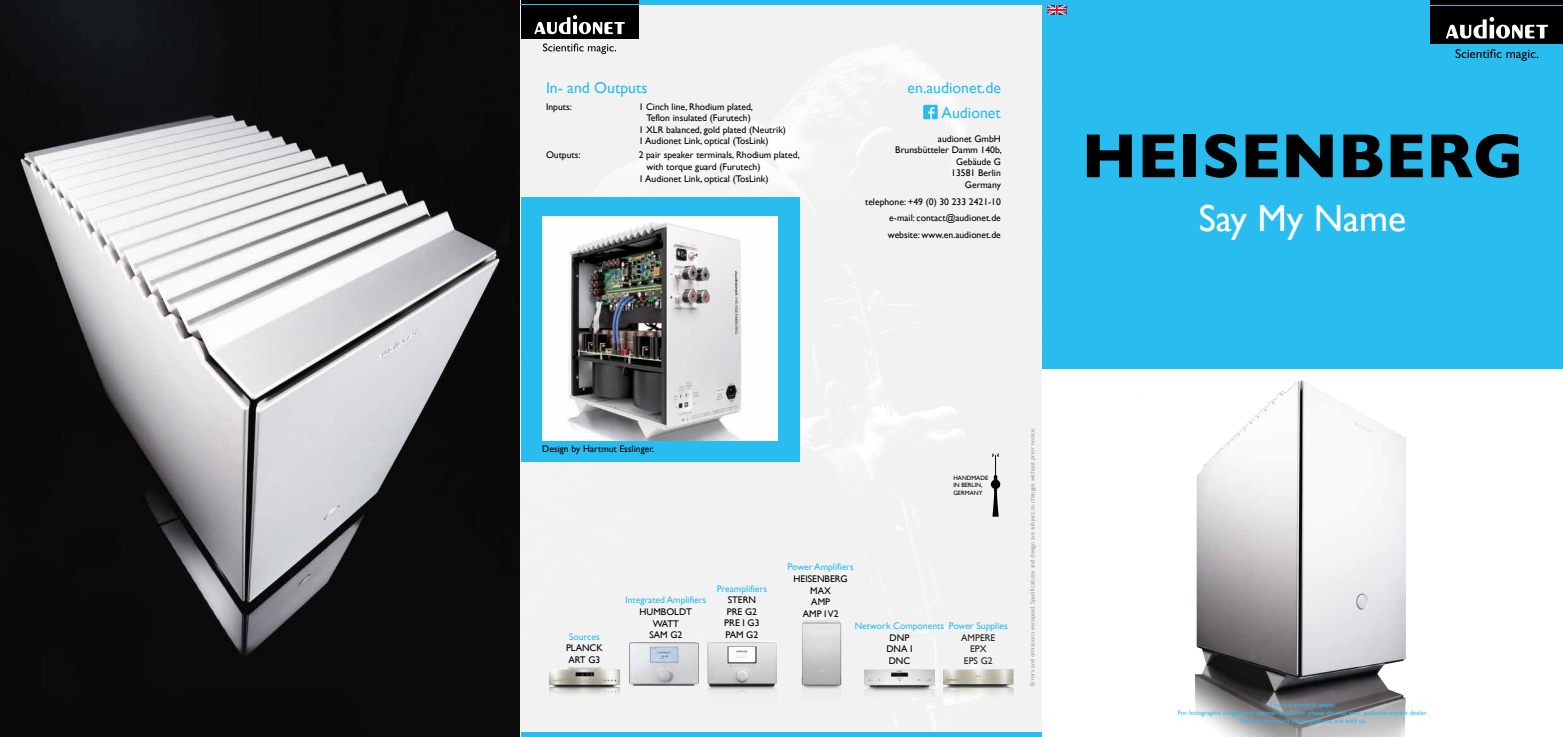
<style>
.page{position:relative;width:1563px;height:737px;background:#fff}
.page>*{position:absolute;margin:0;border:0;box-sizing:border-box;transform-origin:0 0}
.t1{font:700 63px "Gill Sans";color:#000}
.t2{font:37.62px "Gill Sans";color:#fff}
.t3{font:15.75px/24.9px "Gill Sans";color:#29bdef;text-align:right}
.t4{font:15.75px "Gill Sans";color:#2abdef}
.t5{font:9.62px/11.5px "Gill Sans";color:#000;text-align:center}
.t6{font:9.62px "Gill Sans";color:#29bdef}
.t7{font:9.62px/11.5px "Gill Sans";color:#21211f;text-align:center}
.t8{font:6.83px/8.2px "Gill Sans";color:#29bdef;text-align:center}
.t9{font:6.3px "Gill Sans";color:#9d9d9c}
.t10{font:6.21px/7.4px "Gill Sans";color:#000}
</style>
<div class="page">
<img style="left:0;top:0;width:1042px;height:737px">
<img style="left:1104px;top:368px;width:411px;height:369px">
<div style="left:1042px;top:0;width:521px;height:368px;background:#29bdef"></div>
<div style="left:1430px;top:0;width:133px;height:44px;background:#000"></div>
<svg style="left:1445px;top:17px;width:103px;height:22px"></svg>
<hr style="left:1430px;top:5px;width:133px;height:1px;background:#29bdef">
<svg style="left:1455px;top:49px;width:83px;height:12px"></svg>
<svg style="left:1047px;top:5px;width:19px;height:10px"></svg>
<div style="left:521px;top:0;width:521px;height:5px;background:#29bdef"></div>
<div style="left:521px;top:732px;width:521px;height:5px;background:#29bdef"></div>
<div style="left:521px;top:0;width:117px;height:39px;background:#000"></div>
<svg style="left:534px;top:15px;width:91px;height:19px"></svg>
<hr style="left:521px;top:4px;width:117px;height:1px;background:#29bdef">
<svg style="left:543px;top:44px;width:73px;height:10px"></svg>
<img style="left:865px;top:669px;width:69px;height:29px">
<img style="left:802px;top:620px;width:39px;height:84px">
<img style="left:707px;top:640px;width:69px;height:62px">
<hr style="left:995px;top:455px;width:1px;height:31px;background:#000">
<div style="left:991px;top:479px;width:9px;height:10px;background:#000;border-radius:50%"></div>
<svg style="left:992px;top:488px;width:6px;height:28px"></svg>
<svg style="left:991px;top:453px;width:8px;height:4px"></svg>
<svg style="left:923px;top:105px;width:14px;height:14px"></svg>
<img style="left:548px;top:659px;width:72px;height:41px">
<img style="left:942px;top:660px;width:71px;height:42px">
<div style="left:521px;top:197px;width:278px;height:265px;background:#29bdef"></div>
<img style="left:543px;top:217px;width:234px;height:223px">
<img style="left:621px;top:634px;width:85px;height:57px">
<h3 class="t4" style="left:546px;top:78px;width:103px">In- and Outputs</h3>
<p class="t5" style="left:546px;top:100px;width:27px">Inputs:</p>
<p class="t5" style="left:639px;top:100px;width:116px">1 Cinch line, Rhodium plated,</p>
<p class="t5" style="left:646px;top:112px;width:106px">Teflon insulated (Furutech)</p>
<p class="t5" style="left:639px;top:124px;width:149px">1 XLR balanced, gold plated (Neutrik)</p>
<p class="t5" style="left:639px;top:135px;width:131px">1 Audionet Link, optical (TosLink)</p>
<p class="t5" style="left:546px;top:149px;width:36px">Outputs:</p>
<p class="t5" style="left:639px;top:149px;width:163px">2 pair speaker terminals, Rhodium plated,</p>
<p class="t5" style="left:646px;top:161px;width:116px">with torque guard (Furutech)</p>
<p class="t5" style="left:639px;top:172px;width:131px">1 Audionet Link, optical (TosLink)</p>
<h3 class="t3" style="left:907px;top:75px;width:95px">en.audionet.de<br>Audionet</h3>
<p class="t5" style="left:895px;top:132px;width:108px;text-align:right">audionet GmbH<br>Brunsbütteler Damm 140b,<br>Gebäude G<br>13581 Berlin<br>Germany</p>
<p class="t5" style="left:888px;top:193px;width:114px;line-height:16.6px;text-align:justify;text-indent:-23px">telephone: +49 (0) 30 233 2421-10 e-mail: contact@audionet.de website: www.en.audionet.de</p>
<h1 class="t1" style="left:1081px;top:106px;width:443px">HEISENBERG</h1>
<h2 class="t2" style="left:1198px;top:196px;width:209px">Say My Name</h2>
<p class="t5" style="left:542px;top:443px;width:114px">Design by Hartmut Esslinger.</p>
<p class="t10" style="left:953px;top:473px;width:36px">HANDMADE<br>IN BERLIN,<br>GERMANY</p>
<p class="t6" style="left:717px;top:583px;width:52px">Preamplifiers</p>
<p class="t5" style="left:724px;top:594px;width:37px">STERN<br>PRE G2<br>PRE I G3</p>
<p class="t6" style="left:625px;top:594px;width:83px">Integrated Amplifiers</p>
<p class="t5" style="left:639px;top:606px;width:54px">HUMBOLDT<br>WATT<br>SAM G2</p>
<p class="t6" style="left:569px;top:630px;width:32px">Sources</p>
<p class="t5" style="left:725px;top:629px;width:34px">PAM G2</p>
<p class="t5" style="left:566px;top:642px;width:38px;text-align:left">PLANCK<br>ART G3</p>
<p class="t6" style="left:787px;top:561px;width:68px">Power Amplifiers</p>
<p class="t5" style="left:793px;top:573px;width:56px">HEISENBERG<br>MAX<br>AMP<br>AMP I V2</p>
<p class="t6" style="left:855px;top:620px;width:91px">Network Components</p>
<p class="t5" style="left:886px;top:631px;width:28px">DNP<br>DNA I<br>DNC</p>
<p class="t6" style="left:949px;top:620px;width:61px">Power Supplies</p>
<p class="t7" style="left:961px;top:631px;width:36px">AMPERE<br>EPX<br>EPS G2</p>
<p class="t9" style="left:1028px;top:686px;width:260px;rotate:-90deg">Errors and omissions excepted. Specifications and design are subject to changes without prior notice.</p>
<p class="t8" style="left:1177px;top:700px;width:251px">This is a scientific paper.<br>For holographic images and optimal resolution please do visit your audionet expert dealer.<br>Thanks very much.We're glad you are with us.</p>
</div>
